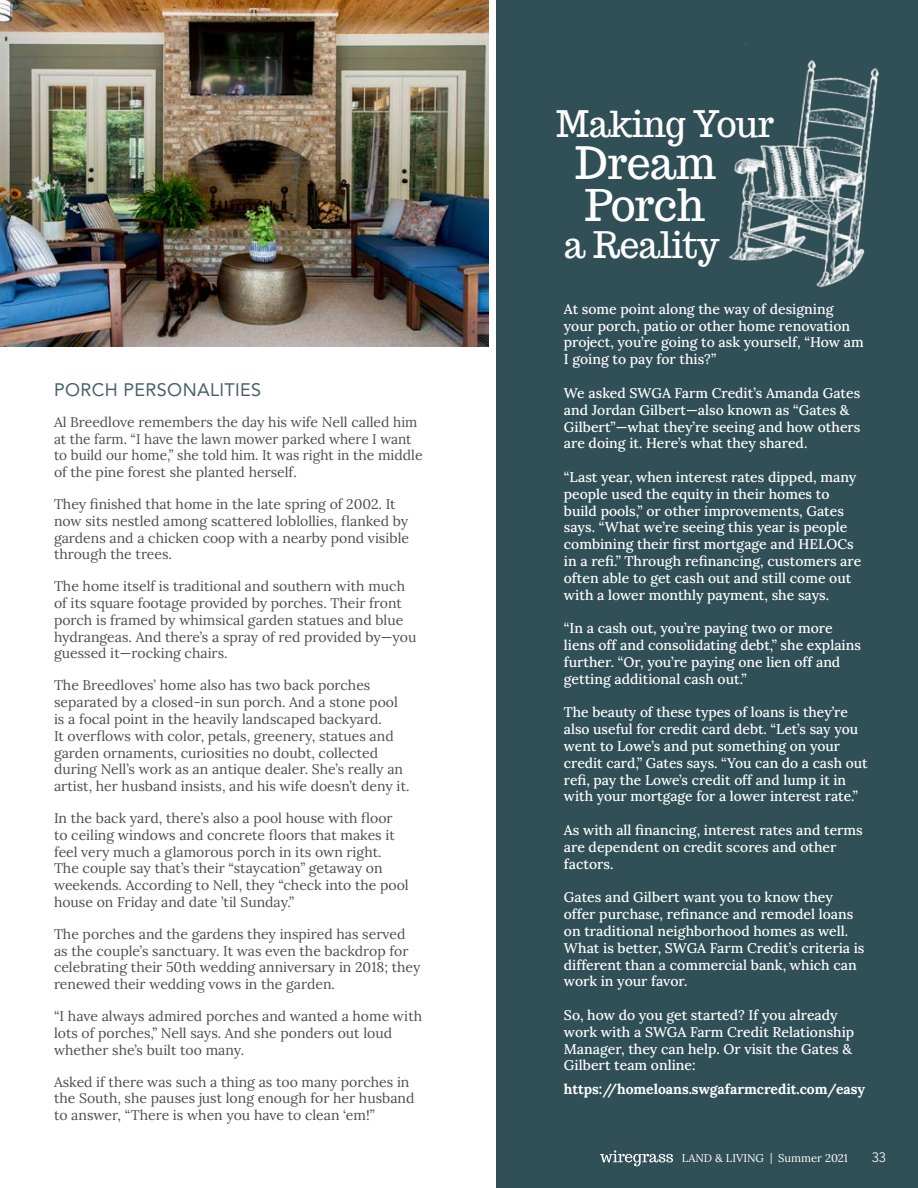
<style>
.page{position:relative;width:918px;height:1188px;background:#fff}
.page>*{position:absolute;margin:0;border:0;box-sizing:border-box;transform-origin:0 0}
.t1{font:43.65px/41.7px "Trocchi";letter-spacing:-.015em;color:#fff}
.t2{font:35.85px "Trocchi";letter-spacing:-.01em;color:#fff}
.t3{font:18px "Avenir LT Std";letter-spacing:.02em;color:#486068}
.t4{font:13.95px/16.8px "Lora";color:#4d4d4f}
.t5{font:500 13.95px/16.8px "Lora";color:#fff}
.t6{font:700 13.95px "Lora";color:#fff}
.t7{font:300 13.5px "Avenir LT Std";color:#fff}
.t8{font:11.1px "Lora";color:#fff}
.s1{font-size:10.5px}
</style>
<div class="page">
<div style="left:496px;top:0;width:422px;height:1188px;background:#314f56"></div>
<img style="left:729px;top:43px;width:150px;height:245px">
<svg style="left:600px;top:1150px;width:73px;height:16px"></svg>
<img style="left:0;top:0;width:489px;height:347px">
<p class="t3" style="left:54px;top:380px;width:209px">PORCH PERSONALITIES</p>
<p class="t4" style="left:54px;top:412px;width:370px">Al Breedlove remembers the day his wife Nell called him at the farm. “I have the lawn mower parked where I want to build our home,” she told him. It was right in the middle of the pine forest she planted herself.</p>
<p class="t4" style="left:54px;top:495px;width:357px">They finished that home in the late spring of 2002. It now sits nestled among scattered loblollies, flanked by gardens and a chicken coop with a nearby pond visible through the trees.</p>
<p class="t4" style="left:54px;top:577px;width:364px">The home itself is traditional and southern with much of its square footage provided by porches. Their front porch is framed by whimsical garden statues and blue hydrangeas. And there’s a spray of red provided by—you guessed it—rocking chairs.</p>
<p class="t4" style="left:54px;top:676px;width:357px">The Breedloves’ home also has two back porches separated by a closed-in sun porch. And a stone pool is a focal point in the heavily landscaped backyard.<br>It overflows with color, petals, greenery, statues and garden ornaments, curiosities no doubt, collected during Nell’s work as an antique dealer. She’s really an artist, her husband insists, and his wife doesn’t deny it.</p>
<p class="t4" style="left:54px;top:809px;width:356px">In the back yard, there’s also a pool house with floor to ceiling windows and concrete floors that makes it feel very much a glamorous porch in its own right.<br>The couple say that’s their “staycation” getaway on weekends. According to Nell, they “check into the pool house on Friday and date ’til Sunday.”</p>
<p class="t4" style="left:54px;top:925px;width:368px">The porches and the gardens they inspired has served as the couple’s sanctuary. It was even the backdrop for celebrating their 50th wedding anniversary in 2018; they renewed their wedding vows in the garden.</p>
<p class="t4" style="left:54px;top:1007px;width:370px">“I have always admired porches and wanted a home with lots of porches,” Nell says. And she ponders out loud whether she’s built too many.</p>
<p class="t4" style="left:54px;top:1072px;width:362px">Asked if there was such a thing as too many porches in the South, she pauses just long enough for her husband to answer, “There is when you have to clean ‘em!”</p>
<h2 class="t2" style="left:556px;top:101px;width:219px">Making Your</h2>
<h1 class="t1" style="left:575px;top:142px;width:142px">Dream<br>Porch</h1>
<h2 class="t2" style="left:564px;top:222px;width:157px">a Reality</h2>
<p class="t5" style="left:564px;top:300px;width:301px">At some point along the way of designing your porch, patio or other home renovation project, you’re going to ask yourself, “How am I going to pay for this?”</p>
<p class="t5" style="left:564px;top:384px;width:298px">We asked SWGA Farm Credit’s Amanda Gates and Jordan Gilbert—also known as “Gates &amp; Gilbert”—what they’re seeing and how others are doing it. Here’s what they shared.</p>
<p class="t5" style="left:564px;top:468px;width:299px">“Last year, when interest rates dipped, many people used the equity in their homes to build pools,” or other improvements, Gates says. “What we’re seeing this year is people combining their first mortgage and HELOCs in a refi.” Through refinancing, customers are often able to get cash out and still come out with a lower monthly payment, she says.</p>
<p class="t5" style="left:564px;top:619px;width:299px">“In a cash out, you’re paying two or more liens off and consolidating debt,” she explains further. “Or, you’re paying one lien off and getting additional cash out.”</p>
<p class="t5" style="left:564px;top:703px;width:305px">The beauty of these types of loans is they’re also useful for credit card debt. “Let’s say you went to Lowe’s and put something on your credit card,” Gates says. “You can do a cash out refi, pay the Lowe’s credit off and lump it in with your mortgage for a lower interest rate.”</p>
<p class="t5" style="left:564px;top:821px;width:300px">As with all financing, interest rates and terms are dependent on credit scores and other factors.</p>
<p class="t5" style="left:564px;top:888px;width:302px">Gates and Gilbert want you to know they offer purchase, refinance and remodel loans on traditional neighborhood homes as well.<br>What is better, SWGA Farm Credit’s criteria is different than a commercial bank, which can work in your favor.</p>
<p class="t5" style="left:564px;top:1006px;width:292px">So, how do you get started? If you already work with a SWGA Farm Credit Relationship Manager, they can help. Or visit the Gates &amp; Gilbert team online:</p>
<p class="t6" style="left:564px;top:1079px;width:303px">https://homeloans.swgafarmcredit.com/easy</p>
<p class="t8" style="left:682px;top:1150px;width:168px">LAND &amp; LIVING <span class="s1">|</span> Summer 2021</p>
<p class="t7" style="left:872px;top:1150px;width:16px">33</p>
</div>
